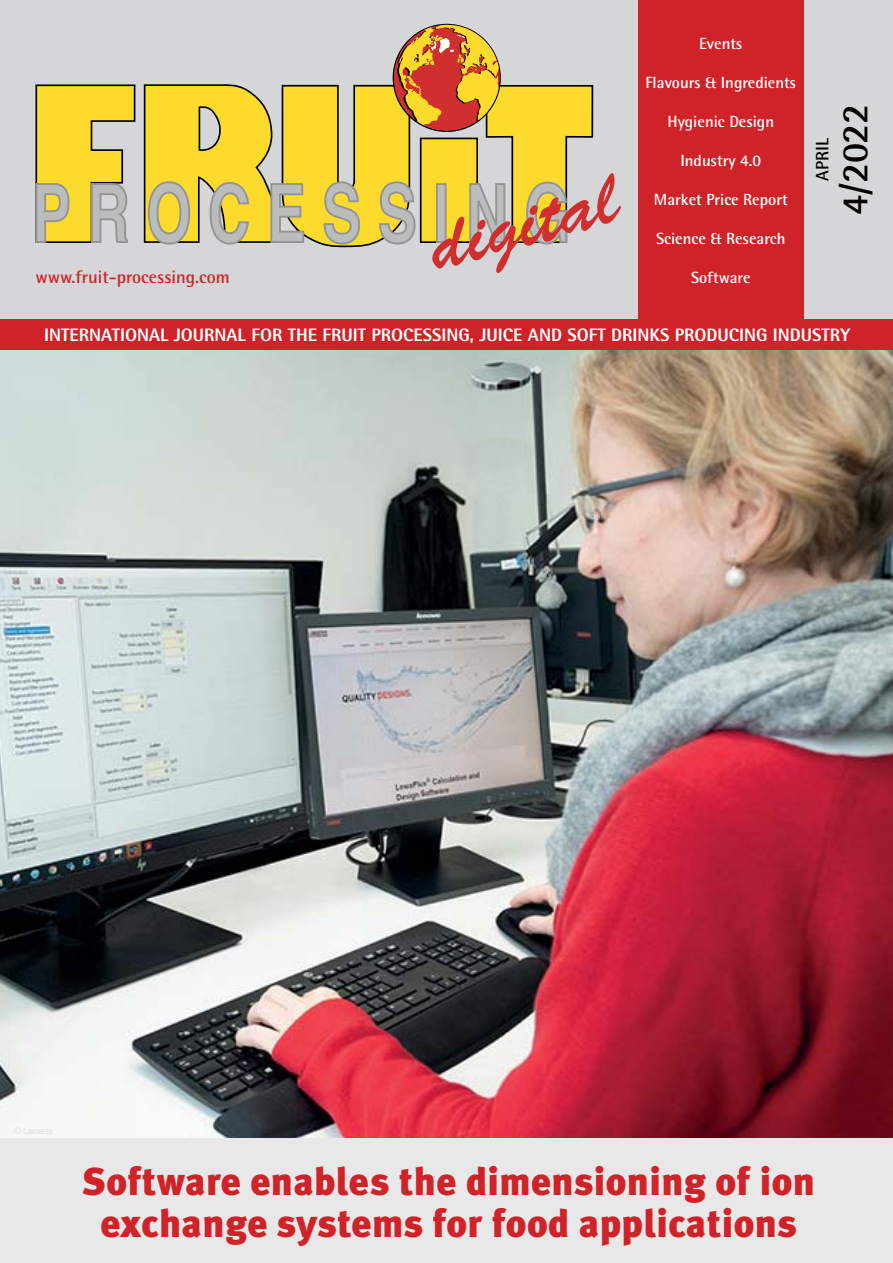
<style>
.page{position:relative;width:893px;height:1263px;background:#fff}
.page>*{position:absolute;margin:0;border:0;box-sizing:border-box;transform-origin:0 0}
.t1{font:900 39px/42px "Meta Plus";letter-spacing:.01em;color:#d02329;text-align:center}
.t2{font:700 37.5px "Rotis Semi Sans";color:#040000}
.t3{font:800 18px "Rotis Semi Sans";color:#fff}
.t4{font:700 18px "Rotis Semi Sans";color:#d02329}
.t5{font:700 18px "Rotis Semi Sans";color:#040000}
.t6{font:700 16.2px "Rotis Semi Sans";color:#fff}
.t7{font:9px "Meta Plus Normal";color:#dbdcda}
</style>
<div class="page">
<img style="left:0;top:349px;width:893px;height:790px">
<div style="left:0;top:0;width:893px;height:319px;background:#d5d6d7"></div>
<div style="left:638px;top:0;width:166px;height:319px;background:#d02329"></div>
<div style="left:0;top:319px;width:893px;height:30px;background:#d02329"></div>
<div style="left:0;top:1139px;width:893px;height:124px;background:#e9e8e8"></div>
<svg style="left:35px;top:84px;width:101px;height:159px"></svg>
<svg style="left:143px;top:25px;width:478px;height:248px"></svg>
<p class="t4" style="left:35px;top:270px;width:196px">www.fruit-processing.com</p>
<p class="t6" style="left:699px;top:38px;width:45px">Events</p>
<p class="t6" style="left:645px;top:77px;width:152px">Flavours &amp; Ingredients</p>
<p class="t6" style="left:667px;top:115px;width:108px">Hygienic Design</p>
<p class="t6" style="left:680px;top:154px;width:82px">Industry 4.0</p>
<p class="t6" style="left:654px;top:193px;width:135px">Market Price Report</p>
<p class="t6" style="left:656px;top:232px;width:131px">Science &amp; Research</p>
<p class="t6" style="left:691px;top:271px;width:61px">Software</p>
<p class="t5" style="left:816px;top:181px;width:44px;rotate:-90deg">APRIL</p>
<h2 class="t2" style="left:841px;top:215px;width:113px;rotate:-90deg">4/2022</h2>
<p class="t3" style="left:44px;top:329px;width:807px">INTERNATIONAL JOURNAL FOR THE FRUIT PROCESSING, JUICE AND SOFT DRINKS PRODUCING INDUSTRY</p>
<p class="t7" style="left:14px;top:1128px;width:41px">© Lanxess</p>
<h1 class="t1" style="left:82px;top:1162px;width:734px">Software enables the dimensioning of ion exchange systems for food applications</h1>
</div>
